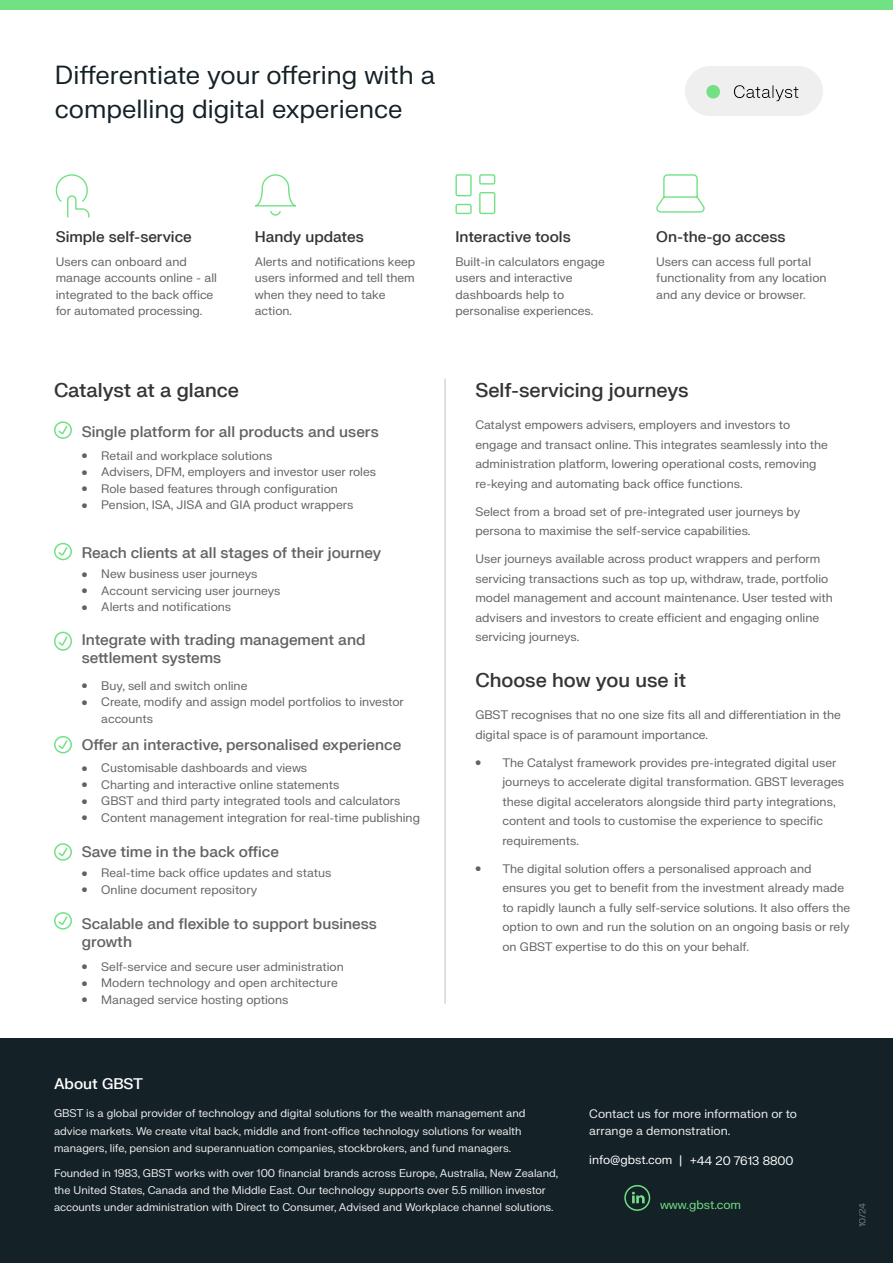
<style>
.page{position:relative;width:893px;height:1263px;background:#fff}
.page>*{position:absolute;margin:0;border:0;box-sizing:border-box;transform-origin:0 0}
.t1{font:25.5px/34.5px "FK Grotesk Neue";color:#142126}
.t2{font:500 19.5px "FK Grotesk Neue";color:#363435}
.t3{font:500 15px/18px "FK Grotesk Neue";color:#616265}
.t4{font:500 15px "FK Grotesk Neue";color:#363435}
.t5{font:500 15px "FK Grotesk Neue";color:#fff}
.t6{font:12px/19.5px "FK Grotesk Neue";color:#616265}
.t7{font:12px/16.5px "FK Grotesk Neue";color:#eff0f0}
.t8{font:12px "FK Grotesk Neue";color:#fff}
.t9{font:12px "FK Grotesk Neue";color:#72e184}
.t10{font:10.8px/17.2px "FK Grotesk Neue";color:#eff0f0}
.t11{font:9px "FK Grotesk Neue";color:#a5a8aa}
.s1{font-size:9px}
</style>
<div class="page">
<div style="left:0;top:0;width:893px;height:10px;background:#72e184"></div>
<svg style="left:54px;top:421px;width:18px;height:18px"></svg>
<svg style="left:54px;top:542px;width:18px;height:19px"></svg>
<svg style="left:54px;top:631px;width:18px;height:20px"></svg>
<svg style="left:54px;top:736px;width:18px;height:18px"></svg>
<svg style="left:54px;top:843px;width:18px;height:18px"></svg>
<svg style="left:54px;top:912px;width:18px;height:18px"></svg>
<hr style="left:445px;top:378px;width:1px;height:625px;background:#bfc1c3">
<div style="left:0;top:1039px;width:893px;height:224px;background:#142126"></div>
<svg style="left:632px;top:1192px;width:13px;height:11px"></svg>
<div style="left:624px;top:1185px;width:26px;height:26px;border:2px solid #72e184;border-radius:50%"></div>
<svg style="left:55px;top:174px;width:35px;height:44px"></svg>
<svg style="left:254px;top:174px;width:42px;height:41px"></svg>
<svg style="left:455px;top:174px;width:41px;height:41px"></svg>
<svg style="left:656px;top:174px;width:49px;height:39px"></svg>
<img style="left:686px;top:66px;width:136px;height:50px">
<p class="t1" style="left:55px;top:56px;width:382px">Differentiate your offering with a compelling digital experience</p>
<p class="t4" style="left:56px;top:225px;width:138px">Simple self-service</p>
<p class="t4" style="left:255px;top:225px;width:111px">Handy updates</p>
<p class="t4" style="left:455px;top:225px;width:117px">Interactive tools</p>
<p class="t4" style="left:656px;top:225px;width:131px">On-the-go access</p>
<p class="t6" style="left:56px;top:253px;width:163px;line-height:16.5px">Users can onboard and manage accounts online - all integrated to the back office for automated processing.</p>
<p class="t6" style="left:255px;top:253px;width:162px;line-height:16.5px;text-align:justify">Alerts and notifications keep users informed and tell them when they need to take</p>
<p class="t6" style="left:255px;top:301px;width:39px">action.</p>
<p class="t2" style="left:54px;top:376px;width:186px">Catalyst at a glance</p>
<p class="t3" style="left:82px;top:422px;width:298px">Single platform for all products and users</p>
<p class="t6" style="left:82px;top:445px;width:192px"><span class="s1">•</span> Retail and workplace solutions</p>
<p class="t6" style="left:82px;top:462px;width:296px"><span class="s1">•</span> Advisers, DFM, employers and investor user roles</p>
<p class="t6" style="left:82px;top:478px;width:258px"><span class="s1">•</span> Role based features through configuration</p>
<p class="t6" style="left:82px;top:495px;width:273px"><span class="s1">•</span> Pension, ISA, JISA and GIA product wrappers</p>
<p class="t3" style="left:82px;top:543px;width:301px">Reach clients at all stages of their journey</p>
<p class="t6" style="left:82px;top:564px;width:177px"><span class="s1">•</span> New business user journeys</p>
<p class="t6" style="left:82px;top:580px;width:200px"><span class="s1">•</span> Account servicing user journeys</p>
<p class="t6" style="left:82px;top:597px;width:151px"><span class="s1">•</span> Alerts and notifications</p>
<p class="t3" style="left:82px;top:630px;width:285px">Integrate with trading management and settlement systems</p>
<p class="t6" style="left:82px;top:675px;width:167px"><span class="s1">•</span> Buy, sell and switch online</p>
<p class="t6" style="left:101px;top:693px;width:304px;line-height:16.5px;text-indent:-19px"><span class="s1">•</span> Create, modify and assign model portfolios to investor accounts</p>
<p class="t3" style="left:82px;top:735px;width:321px">Offer an interactive, personalised experience</p>
<p class="t6" style="left:82px;top:758px;width:227px"><span class="s1">•</span> Customisable dashboards and views</p>
<p class="t6" style="left:82px;top:774px;width:259px"><span class="s1">•</span> Charting and interactive online statements</p>
<p class="t6" style="left:82px;top:791px;width:320px"><span class="s1">•</span> GBST and third party integrated tools and calculators</p>
<p class="t6" style="left:82px;top:807px;width:340px"><span class="s1">•</span> Content management integration for real-time publishing</p>
<p class="t3" style="left:82px;top:842px;width:199px">Save time in the back office</p>
<p class="t6" style="left:82px;top:863px;width:251px"><span class="s1">•</span> Real-time back office updates and status</p>
<p class="t6" style="left:82px;top:879px;width:177px"><span class="s1">•</span> Online document repository</p>
<p class="t3" style="left:82px;top:914px;width:297px">Scalable and flexible to support business growth</p>
<p class="t6" style="left:82px;top:956px;width:263px"><span class="s1">•</span> Self-service and secure user administration</p>
<p class="t6" style="left:82px;top:973px;width:257px"><span class="s1">•</span> Modern technology and open architecture</p>
<p class="t6" style="left:82px;top:989px;width:208px"><span class="s1">•</span> Managed service hosting options</p>
<p class="t6" style="left:455px;top:253px;width:151px;line-height:16.5px">Built-in calculators engage users and interactive dashboards help to personalise experiences.</p>
<p class="t6" style="left:656px;top:251px;width:157px">Users can access full portal</p>
<p class="t6" style="left:656px;top:269px;width:172px;line-height:16.5px">functionality from any location and any device or browser.</p>
<p class="t2" style="left:475px;top:376px;width:215px">Self-servicing journeys</p>
<p class="t6" style="left:475px;top:415px;width:354px">Catalyst empowers advisers, employers and investors to engage and transact online. This integrates seamlessly into the administration platform, lowering operational costs, removing re-keying and automating back office functions.</p>
<p class="t6" style="left:475px;top:501px;width:326px">Select from a broad set of pre-integrated user journeys by persona to maximise the self-service capabilities.</p>
<p class="t6" style="left:475px;top:549px;width:359px">User journeys available across product wrappers and perform servicing transactions such as top up, withdraw, trade, portfolio model management and account maintenance. User tested with advisers and investors to create efficient and engaging online servicing journeys.</p>
<p class="t2" style="left:475px;top:665px;width:212px">Choose how you use it</p>
<p class="t6" style="left:475px;top:704px;width:367px">GBST recognises that no one size fits all and differentiation in the digital space is of paramount importance.</p>
<p class="t6" style="left:502px;top:752px;width:343px;text-indent:-27px"><span class="s1">•</span> The Catalyst framework provides pre-integrated digital user journeys to accelerate digital transformation. GBST leverages these digital accelerators alongside third party integrations, content and tools to customise the experience to specific requirements.</p>
<p class="t6" style="left:502px;top:858px;width:349px;text-indent:-27px"><span class="s1">•</span> The digital solution offers a personalised approach and ensures you get to benefit from the investment already made to rapidly launch a fully self-service solutions. It also offers the option to own and run the solution on an ongoing basis or rely on GBST expertise to do this on your behalf.</p>
<p class="t5" style="left:54px;top:1073px;width:91px">About GBST</p>
<p class="t10" style="left:54px;top:1104px;width:473px">GBST is a global provider of technology and digital solutions for the wealth management and advice markets. We create vital back, middle and front-office technology solutions for wealth managers, life, pension and superannuation companies, stockbrokers, and fund managers.</p>
<p class="t10" style="left:54px;top:1163px;width:506px">Founded in 1983, GBST works with over 100 financial brands across Europe, Australia, New Zealand, the United States, Canada and the Middle East. Our technology supports over 5.5 million investor accounts under administration with Direct to Consumer, Advised and Workplace channel solutions.</p>
<p class="t7" style="left:589px;top:1105px;width:209px">Contact us for more information or to arrange a demonstration.</p>
<p class="t8" style="left:589px;top:1150px;width:94px">info@gbst.com |</p>
<p class="t8" style="left:690px;top:1152px;width:105px">+44 20 7613 8800</p>
<p class="t9" style="left:660px;top:1195px;width:83px">www.gbst.com</p>
<p class="t11" style="left:856px;top:1227px;width:25px;rotate:-90deg">10/24</p>
</div>
